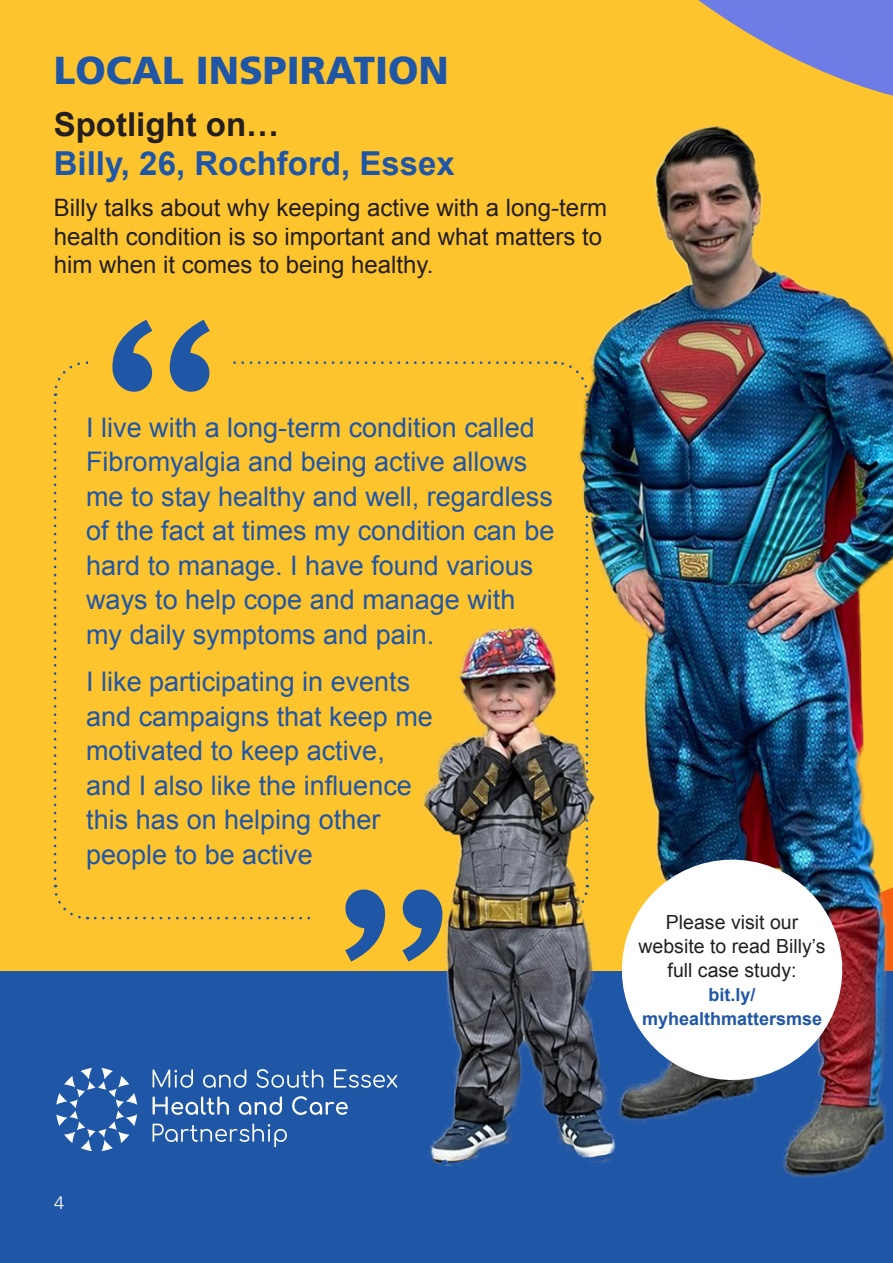
<style>
.page{position:relative;width:893px;height:1263px;background:#fec42e}
.page>*{position:absolute;margin:0;border:0;box-sizing:border-box;transform-origin:0 0}
.t1{font:319.95px "Andale Mono";color:#2056a6}
.t2{font:900 39px "Frutiger";color:#2056a6}
.t3{font:700 33px "Arial";color:#2056a6}
.t4{font:700 33px "Arial";color:#231f20}
.t5{font:27px/34.5px "Arial";color:#2056a6}
.t6{font:24px/28.5px "Arial";color:#231f20}
.t7{font:19.5px/24px "Arial";color:#231f20;text-align:center}
.t8{font:700 18px/24px "Arial";color:#2056a6;text-align:center}
.t9{font:300 18px "Frutiger";color:#fff}
</style>
<div class="page">
<svg style="left:698px;top:0;width:195px;height:96px"></svg>
<div style="left:0;top:971px;width:893px;height:292px;background:#2056a6"></div>
<svg style="left:56px;top:1068px;width:81px;height:83px"></svg>
<svg style="left:153px;top:1069px;width:40px;height:19px"></svg>
<svg style="left:203px;top:1069px;width:43px;height:19px"></svg>
<svg style="left:256px;top:1069px;width:67px;height:19px"></svg>
<svg style="left:334px;top:1069px;width:62px;height:19px"></svg>
<svg style="left:153px;top:1096px;width:76px;height:19px"></svg>
<svg style="left:239px;top:1096px;width:43px;height:19px"></svg>
<svg style="left:292px;top:1096px;width:56px;height:19px"></svg>
<svg style="left:153px;top:1123px;width:134px;height:24px"></svg>
<svg style="left:53px;top:403px;width:35px;height:517px"></svg>
<svg style="left:95px;top:916px;width:216px;height:4px"></svg>
<svg style="left:53px;top:361px;width:339px;height:35px"></svg>
<div style="left:89px;top:307px;width:141px;height:95px;background:#fec42e"></div>
<img style="left:396px;top:125px;width:497px;height:1052px">
<svg style="left:609px;top:847px;width:246px;height:245px;fill:#fff"></svg>
<h2 class="t2" style="left:54px;top:47px;width:397px">LOCAL INSPIRATION</h2>
<p class="t4" style="left:54px;top:103px;width:227px">Spotlight on…</p>
<p class="t3" style="left:54px;top:142px;width:403px">Billy, 26, Rochford, Essex</p>
<p class="t6" style="left:54px;top:194px;width:555px">Billy talks about why keeping active with a long-term health condition is so important and what matters to him when it comes to being healthy.</p>
<h1 class="t1" style="left:256px;top:485px;width:193px;rotate:-180deg">”</h1>
<p class="t5" style="left:86px;top:410px;width:470px">I live with a long-term condition called Fibromyalgia and being active allows me to stay healthy and well, regardless of the fact at times my condition can be hard to manage. I have found various ways to help cope and manage with my daily symptoms and pain.</p>
<p class="t5" style="left:86px;top:665px;width:348px">I like participating in events and campaigns that keep me motivated to keep active, and I also like the influence this has on helping other people to be active.</p>
<h1 class="t1" style="left:298px;top:796px;width:193px">”</h1>
<p class="t7" style="left:638px;top:910px;width:189px">Please visit our website to read Billy’s full case study:</p>
<p class="t8" style="left:642px;top:983px;width:182px">bit.ly/ myhealthmattersmse</p>
<p class="t9" style="left:54px;top:1192px;width:12px">4</p>
</div>
